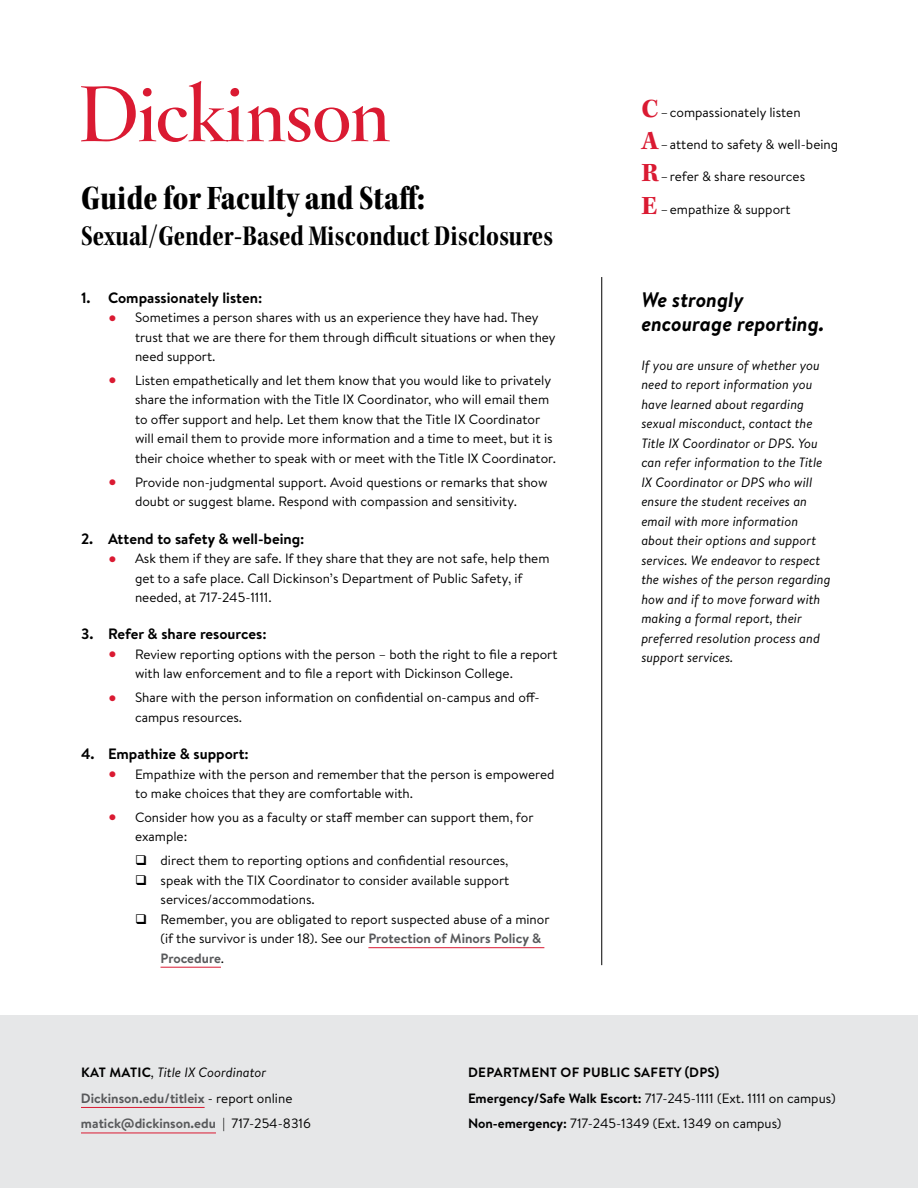
<style>
.page{position:relative;width:918px;height:1188px;background:#fff}
.page>*{position:absolute;margin:0;border:0;box-sizing:border-box;transform-origin:0 0}
.t1{font:36px "Kepler Std Black Cn Subh";letter-spacing:.005em;color:#000}
.t2{font:30px "Kepler Std Bold Cn Subh";letter-spacing:.005em;color:#000}
.t3{font:italic 700 21px/24px "Brandon Text";color:#000}
.t4{font:700 15px "Brandon Text";color:#000}
.t5{font:13.5px/19.5px "Brandon Text";color:#000}
.t6{font:italic 13.5px/19.5px "Brandon Text";color:#000}
.t7{font:700 13.5px/25.5px "Brandon Text";letter-spacing:.02em;color:#000}
.t8{font:700 13.5px/25.5px "Brandon Text";color:#58595b}
.s1{font-weight:700;font-size:22.5px;color:#da1a32}
.s2{font-weight:700;color:#58595b}
.s3{font-family:"Kepler Std";font-weight:700;font-size:27px;color:#da1a32}
.s4{color:#000}
.s5{font-weight:400;font-style:italic;color:#000}
.s6{font-weight:400;color:#000}
.s7{font-weight:400}
</style>
<div class="page">
<div style="left:0;top:1015px;width:918px;height:173px;background:#e6e7e8"></div>
<hr style="left:368px;top:947px;width:176px;height:1px;background:#da1a32">
<hr style="left:161px;top:967px;width:60px;height:1px;background:#da1a32">
<svg style="left:81px;top:81px;width:309px;height:61px"></svg>
<hr style="left:81px;top:1107px;width:124px;height:1px;background:#da1a32">
<hr style="left:81px;top:1133px;width:135px;height:1px;background:#da1a32">
<hr style="left:601px;top:277px;width:1px;height:688px;background:#000">
<h1 class="t1" style="left:81px;top:178px;width:346px">Guide for Faculty and Staff:</h1>
<h2 class="t2" style="left:81px;top:220px;width:474px">Sexual/Gender-Based Misconduct Disclosures</h2>
<p class="t4" style="left:81px;top:287px;width:183px">1. Compassionately listen:</p>
<p class="t5" style="left:135px;top:307px;width:422px;text-indent:-27px"><span class="s1">•</span> Sometimes a person shares with us an experience they have had. They trust that we are there for them through difficult situations or when they need support.</p>
<p class="t5" style="left:135px;top:370px;width:423px;text-indent:-27px"><span class="s1">•</span> Listen empathetically and let them know that you would like to privately share the information with the Title IX Coordinator, who will email them to offer support and help. Let them know that the Title IX Coordinator will email them to provide more information and a time to meet, but it is their choice whether to speak with or meet with the Title IX Coordinator.</p>
<p class="t5" style="left:108px;top:472px;width:441px;text-align:center"><span class="s1">•</span> Provide non-judgmental support. Avoid questions or remarks that show doubt or suggest blame. Respond with compassion and sensitivity.</p>
<p class="t4" style="left:81px;top:528px;width:225px">2. Attend to safety &amp; well-being:</p>
<p class="t5" style="left:135px;top:548px;width:416px;text-indent:-27px"><span class="s1">•</span> Ask them if they are safe. If they share that they are not safe, help them get to a safe place. Call Dickinson’s Department of Public Safety, if needed, at 717-245-1111.</p>
<p class="t4" style="left:81px;top:624px;width:187px">3. Refer &amp; share resources:</p>
<p class="t5" style="left:135px;top:644px;width:424px;text-indent:-27px"><span class="s1">•</span> Review reporting options with the person – both the right to file a report with law enforcement and to file a report with Dickinson College.</p>
<p class="t5" style="left:135px;top:687px;width:406px;text-indent:-27px"><span class="s1">•</span> Share with the person information on confidential on-campus and off&shy;campus resources.</p>
<p class="t4" style="left:81px;top:743px;width:169px">4. Empathize &amp; support:</p>
<p class="t5" style="left:135px;top:764px;width:421px;text-indent:-27px"><span class="s1">•</span> Empathize with the person and remember that the person is empowered to make choices that they are comfortable with.</p>
<p class="t5" style="left:135px;top:807px;width:400px;text-indent:-27px"><span class="s1">•</span> Consider how you as a faculty or staff member can support them, for example:</p>
<p class="t5" style="left:135px;top:850px;width:375px">❑ direct them to reporting options and confidential resources,</p>
<p class="t5" style="left:161px;top:870px;width:350px;text-indent:-26px">❑ speak with the TIX Coordinator to consider available support services/accommodations.</p>
<p class="t5" style="left:161px;top:909px;width:391px;text-indent:-26px">❑ Remember, you are obligated to report suspected abuse of a minor (if the survivor is under 18). See our <span class="s2">Protection of Minors Policy &amp;<br>Procedure</span>.</p>
<p class="t5" style="left:641px;top:102px;width:161px"><span class="s3">C</span> –compassionately listen</p>
<p class="t5" style="left:641px;top:134px;width:198px"><span class="s3">A</span> –attend to safety &amp; well-being</p>
<p class="t5" style="left:641px;top:167px;width:165px"><span class="s3">R</span>–refer &amp; share resources</p>
<p class="t5" style="left:641px;top:199px;width:151px"><span class="s3">E</span> –empathize &amp; support</p>
<h3 class="t3" style="left:641px;top:287px;width:185px">We strongly encourage reporting.</h3>
<p class="t6" style="left:641px;top:355px;width:191px">If you are unsure of whether you need to report information you have learned about regarding sexual misconduct, contact the<br>Title IX Coordinator or DPS. You can refer information to the Title<br>IX Coordinator or DPS who will ensure the student receives an email with more information about their options and support services. We endeavor to respect the wishes of the person regarding how and if to move forward with making a formal report, their preferred resolution process and support services.</p>
<p class="t8" style="left:81px;top:1060px;width:231px"><span class="s4">KAT MATIC</span><span class="s5">, Title IX Coordinator<br></span>Dickinson.edu/titleix <span class="s6">- report online </span>matick@dickinson.edu <span class="s6">| 717-254-8316</span></p>
<p class="t7" style="left:468px;top:1060px;width:369px">DEPARTMENT OF PUBLIC SAFETY (DPS)<br>Emergency/Safe Walk Escort: <span class="s7">717-245-1111 (Ext. 1111 on campus)<br></span>Non-emergency: <span class="s7">717-245-1349 (Ext. 1349 on campus)</span></p>
</div>
